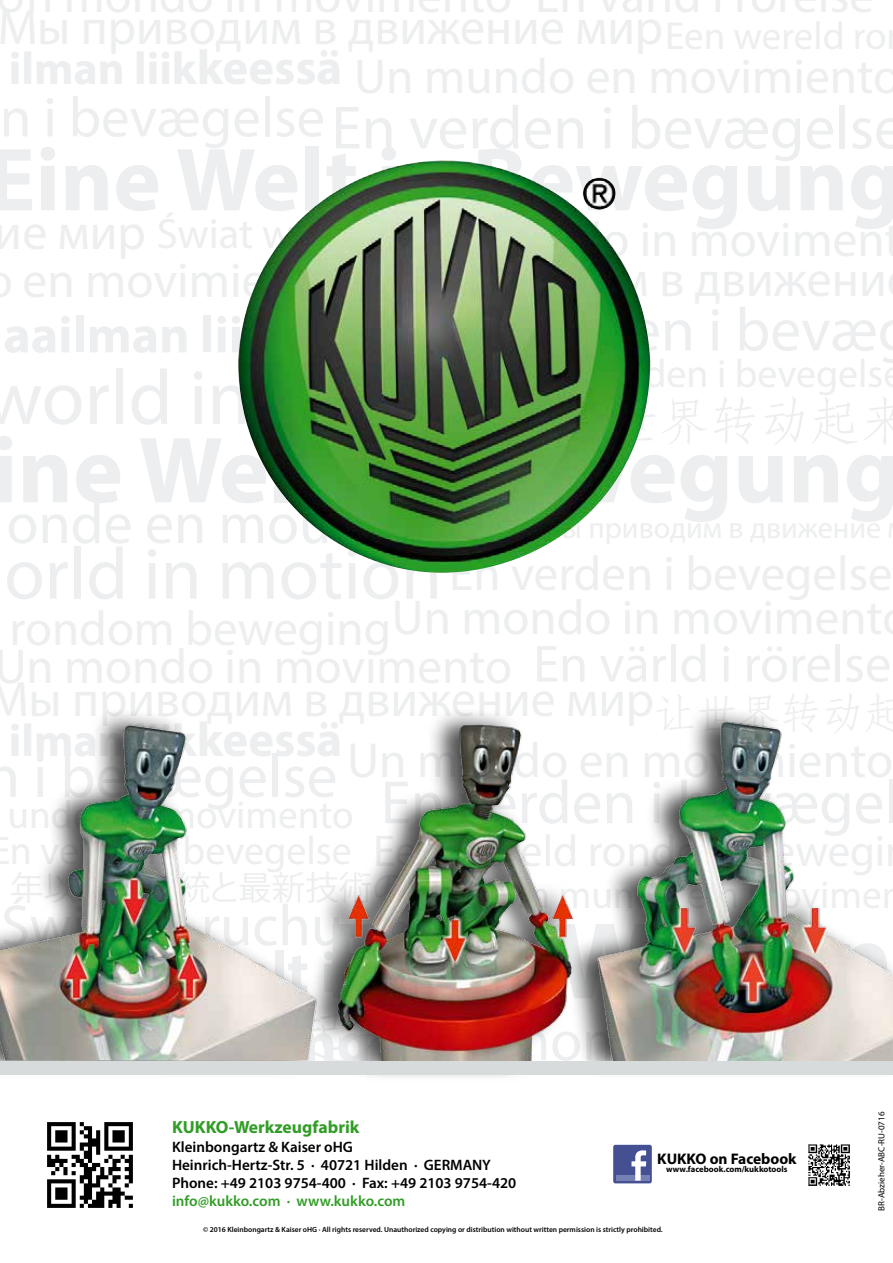
<style>
.page{position:relative;width:893px;height:1263px;background:#fff}
.page>*{position:absolute;margin:0;border:0;box-sizing:border-box;transform-origin:0 0}
.t1{font:700 17.7px "Myriad Pro";color:#319d26}
.t2{font:700 15.45px "Myriad Pro";color:#000}
.t3{font:600 15.15px/18.1px "Myriad Pro";color:#000}
.t4{font:600 15.15px "Myriad Pro";color:#319d26}
.t5{font:9px "Myriad Pro";color:#000}
.t6{font:700 8.55px "Myriad Pro";color:#000}
.t7{font:600 7.5px "Myriad Pro";color:#000}
</style>
<div class="page">
<div style="left:565px;top:704px;width:328px;height:376px;background:#000;opacity:.7"></div>
<img style="left:589px;top:707px;width:304px;height:354px">
<div style="left:0;top:707px;width:319px;height:372px;background:#000;opacity:.7"></div>
<img style="left:0;top:717px;width:305px;height:344px">
<div style="left:305px;top:706px;width:270px;height:376px;background:#000;opacity:.7"></div>
<img style="left:326px;top:711px;width:258px;height:350px">
<div style="left:0;top:1061px;width:893px;height:13px;background:#d8dbdc"></div>
<img style="left:238px;top:160px;width:412px;height:413px">
<img style="left:47px;top:1122px;width:86px;height:86px">
<div style="left:613px;top:1145px;width:39px;height:38px;background:#455092;border-radius:2px"></div>
<div style="left:616px;top:1175px;width:33px;height:5px;background:#7581b2"></div>
<svg style="left:631px;top:1150px;width:15px;height:30px"></svg>
<img style="left:808px;top:1144px;width:42px;height:42px">
<h1 class="t1" style="left:172px;top:1116px;width:189px">KUKKO-Werkzeugfabrik</h1>
<h3 class="t3" style="left:172px;top:1137px;width:346px">Kleinbongartz &amp; Kaiser oHG<br>Heinrich-Hertz-Str. 5 · 40721 Hilden · GERMANY<br>Phone: +49 2103 9754-400 · Fax: +49 2103 9754-420</h3>
<h3 class="t4" style="left:172px;top:1192px;width:235px">info@kukko.com · www.kukko.com</h3>
<h2 class="t2" style="left:657px;top:1149px;width:141px">KUKKO on Facebook</h2>
<p class="t6" style="left:666px;top:1164px;width:123px">www.facebook.com/kukkotools</p>
<p class="t7" style="left:203px;top:1225px;width:461px">© 2016 Kleinbongartz &amp; Kaiser oHG · All rights reserved. Unauthorized copying or distribution without written permission is strictly prohibited.</p>
<p class="t5" style="left:876px;top:1211px;width:100px;rotate:-90deg">BR-Abzieher-ABC-RU-0716</p>
</div>
